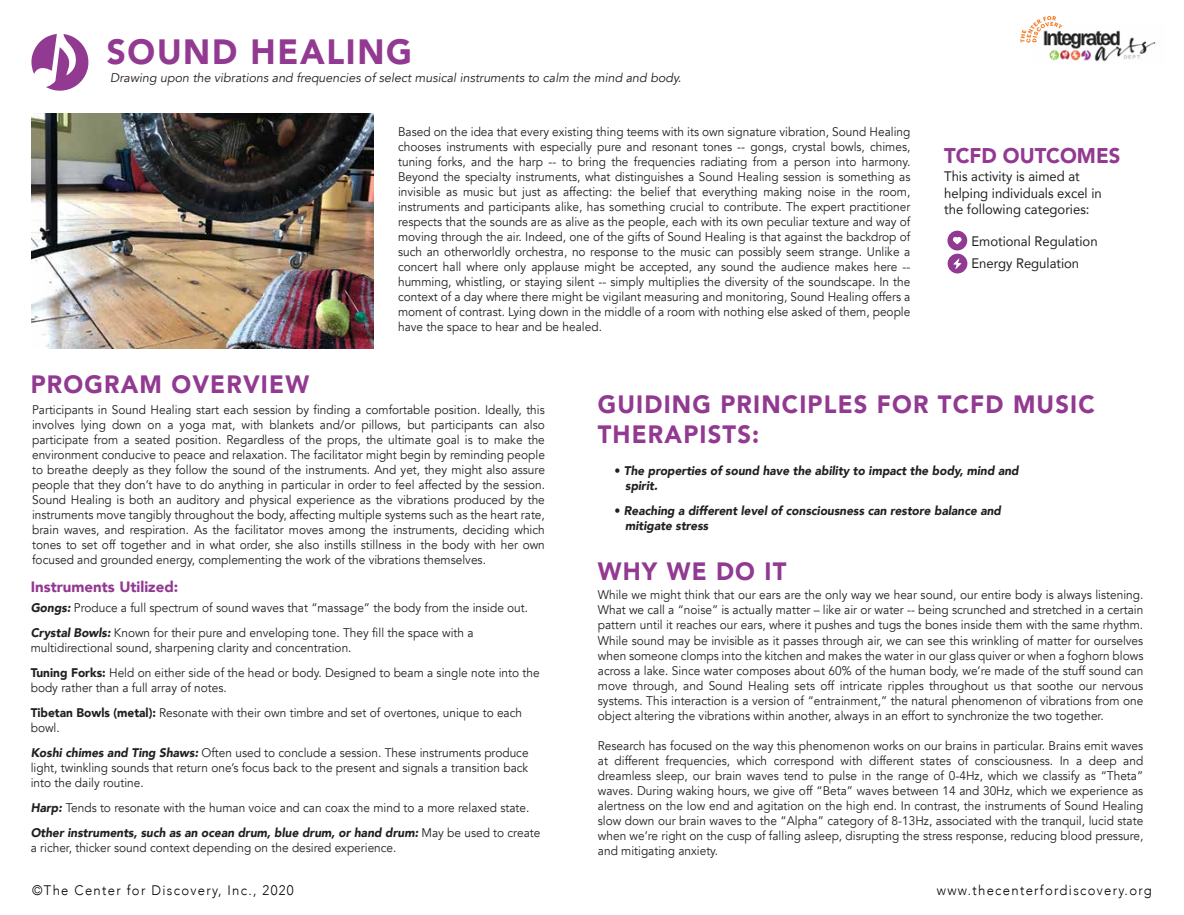
<style>
.page{position:relative;width:1184px;height:915px;background:#fff}
.page>*{position:absolute;margin:0;border:0;box-sizing:border-box;transform-origin:0 0}
.t1{font:900 35px "Avenir";letter-spacing:.05em;color:#923991;scale:.95 1}
.t2{font:900 25px/30px "Avenir";letter-spacing:.05em;color:#923991;scale:.95 1}
.t3{font:900 21.25px "Avenir";color:#923991;scale:.95 1}
.t4{font:900 15px "Avenir";color:#923991}
.t5{font:13.75px/16.5px "Avenir";color:#231f20;scale:.95 1}
.t6{font:300 13.75px "Avenir";letter-spacing:.1em;color:#000;scale:.95 1}
.t7{font:12.5px/15px "Avenir";color:#231f20;scale:.95 1}
.t8{font:italic 900 12.5px/15px "Avenir";color:#231f20;scale:.95 1}
.t9{font:italic 12.5px "Avenir";color:#231f20}
.s1{font-weight:900;font-style:italic}
.s2{font-weight:900}
.s3{font-weight:400;font-style:normal}
</style>
<div class="page">
<img style="left:1043px;top:25px;width:113px;height:37px">
<svg style="left:1020px;top:16px;width:42px;height:27px"></svg>
<div style="left:947px;top:231px;width:20px;height:19px;background:#923991;border-radius:50%"></div>
<svg style="left:952px;top:237px;width:10px;height:8px"></svg>
<svg style="left:31px;top:34px;width:58px;height:57px"></svg>
<div style="left:947px;top:254px;width:20px;height:19px;background:#923991;border-radius:50%"></div>
<svg style="left:953px;top:258px;width:8px;height:11px"></svg>
<img style="left:32px;top:113px;width:342px;height:235px">
<h1 class="t1" style="left:107px;top:22px;width:323px">SOUND HEALING</h1>
<p class="t9" style="left:110px;top:70px;width:572px">Drawing upon the vibrations and frequencies of select musical instruments to calm the mind and body.</p>
<p class="t7" style="left:398px;top:124px;width:540px;text-align:justify">Based on the idea that every existing thing teems with its own signature vibration, Sound Healing chooses instruments with especially pure and resonant tones -- gongs, crystal bowls, chimes, tuning forks, and the harp -- to bring the frequencies radiating from a person into harmony.<br>Beyond the specialty instruments, what distinguishes a Sound Healing session is something as invisible as music but just as affecting: the belief that everything making noise in the room, instruments and participants alike, has something crucial to contribute. The expert practitioner respects that the sounds are as alive as the people, each with its own peculiar texture and way of moving through the air. Indeed, one of the gifts of Sound Healing is that against the backdrop of such an otherworldly orchestra, no response to the music can possibly seem strange. Unlike a concert hall where only applause might be accepted, any sound the audience makes here -- humming, whistling, or staying silent -- simply multiplies the diversity of the soundscape. In the context of a day where there might be vigilant measuring and monitoring, Sound Healing offers a moment of contrast. Lying down in the middle of a room with nothing else asked of them, people have the space to hear and be healed.</p>
<h3 class="t3" style="left:944px;top:137px;width:187px">TCFD OUTCOMES</h3>
<p class="t5" style="left:944px;top:168px;width:167px">This activity is aimed at helping individuals excel in the following categories:</p>
<p class="t5" style="left:971px;top:229px;width:134px;line-height:22.5px">Emotional Regulation<br>Energy Regulation</p>
<h2 class="t2" style="left:31px;top:369px;width:294px">PROGRAM OVERVIEW</h2>
<p class="t7" style="left:32px;top:402px;width:541px;text-align:justify">Participants in Sound Healing start each session by finding a comfortable position. Ideally, this involves lying down on a yoga mat, with blankets and/or pillows, but participants can also participate from a seated position. Regardless of the props, the ultimate goal is to make the environment conducive to peace and relaxation. The facilitator might begin by reminding people to breathe deeply as they follow the sound of the instruments. And yet, they might also assure people that they don’t have to do anything in particular in order to feel affected by the session.<br>Sound Healing is both an auditory and physical experience as the vibrations produced by the instruments move tangibly throughout the body, affecting multiple systems such as the heart rate, brain waves, and respiration. As the facilitator moves among the instruments, deciding which tones to set off together and in what order, she also instills stillness in the body with her own focused and grounded energy, complementing the work of the vibrations themselves.</p>
<p class="t4" style="left:31px;top:573px;width:149px">Instruments Utilized:</p>
<p class="t7" style="left:31px;top:595px;width:525px;line-height:25px"><span class="s1">Gongs:</span> Produce a full spectrum of sound waves that “massage” the body from the inside out.<br><span class="s1">Crystal Bowls:</span> Known for their pure and enveloping tone. They fill the space with a</p>
<p class="t7" style="left:31px;top:635px;width:537px;line-height:25px">multidirectional sound, sharpening clarity and concentration.<br><span class="s2">Tuning Forks:</span> Held on either side of the head or body. Designed to beam a single note into the</p>
<p class="t7" style="left:31px;top:675px;width:518px;line-height:25px">body rather than a full array of notes.<br><span class="s2">Tibetan Bowls (metal):</span> Resonate with their own timbre and set of overtones, unique to each</p>
<p class="t7" style="left:31px;top:715px;width:525px;line-height:25px">bowl.<br><span class="s1">Koshi chimes and Ting Shaws:</span> Often used to conclude a session. These instruments produce</p>
<p class="t7" style="left:31px;top:760px;width:525px">light, twinkling sounds that return one’s focus back to the present and signals a transition back into the daily routine.</p>
<p class="t7" style="left:31px;top:795px;width:538px;line-height:25px"><span class="s1">Harp:</span> Tends to resonate with the human voice and can coax the mind to a more relaxed state.<br><span class="s1">Other instruments, such as an ocean drum, blue drum, or hand drum:</span> May be used to create</p>
<p class="t7" style="left:31px;top:840px;width:386px">a richer, thicker sound context depending on the desired experience.</p>
<h2 class="t2" style="left:597px;top:388px;width:524px">GUIDING PRINCIPLES FOR TCFD MUSIC<br>THERAPISTS:</h2>
<p class="t8" style="left:625px;top:463px;width:415px;text-indent:-11px"><span class="s3">•</span> The properties of sound have the ability to impact the body, mind and spirit.</p>
<p class="t8" style="left:625px;top:503px;width:397px;text-indent:-11px"><span class="s3">•</span> Reaching a different level of consciousness can restore balance and mitigate stress</p>
<h2 class="t2" style="left:597px;top:555px;width:200px">WHY WE DO IT</h2>
<p class="t7" style="left:598px;top:587px;width:575px;text-align:justify">While we might think that our ears are the only way we hear sound, our entire body is always listening.<br>What we call a “noise” is actually matter – like air or water -- being scrunched and stretched in a certain pattern until it reaches our ears, where it pushes and tugs the bones inside them with the same rhythm.<br>While sound may be invisible as it passes through air, we can see this wrinkling of matter for ourselves when someone clomps into the kitchen and makes the water in our glass quiver or when a foghorn blows across a lake. Since water composes about 60% of the human body, we’re made of the stuff sound can move through, and Sound Healing sets off intricate ripples throughout us that soothe our nervous systems. This interaction is a version of “entrainment,” the natural phenomenon of vibrations from one object altering the vibrations within another, always in an effort to synchronize the two together.</p>
<p class="t7" style="left:598px;top:737px;width:575px;text-align:justify">Research has focused on the way this phenomenon works on our brains in particular. Brains emit waves at different frequencies, which correspond with different states of consciousness. In a deep and dreamless sleep, our brain waves tend to pulse in the range of 0-4Hz, which we classify as “Theta” waves. During waking hours, we give off “Beta” waves between 14 and 30Hz, which we experience as alertness on the low end and agitation on the high end. In contrast, the instruments of Sound Healing slow down our brain waves to the “Alpha” category of 8-13Hz, associated with the tranquil, lucid state when we’re right on the cusp of falling asleep, disrupting the stress response, reducing blood pressure, and mitigating anxiety.</p>
<p class="t6" style="left:32px;top:881px;width:277px">©The Center for Discovery, Inc., 2020</p>
<p class="t6" style="left:936px;top:881px;width:228px">www.thecenterfordiscovery.org</p>
</div>
